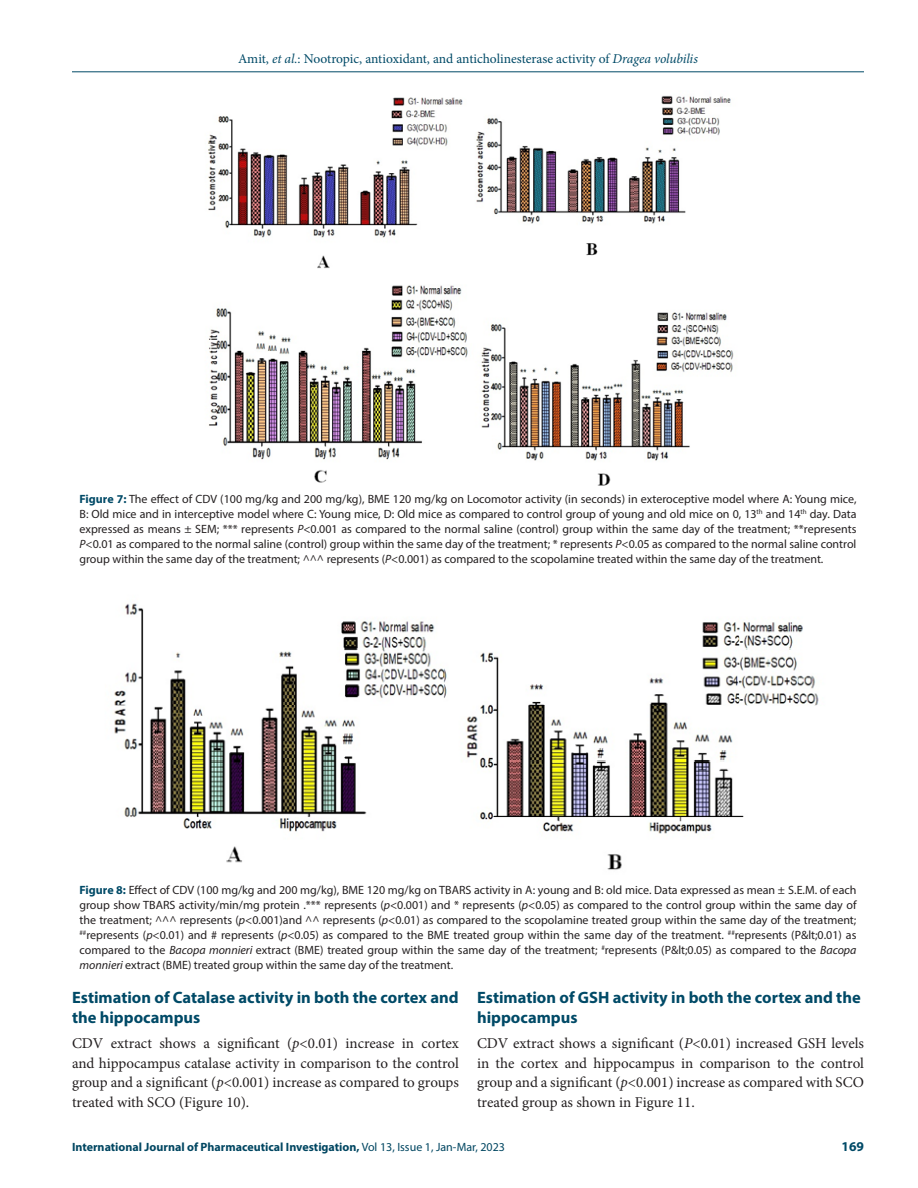
<style>
.page{position:relative;width:918px;height:1188px;background:#fff}
.page>*{position:absolute;margin:0;border:0;box-sizing:border-box;transform-origin:0 0}
.Heading_2{font:700 16.5px/19.5px "Myriad Pro";color:#004a67}
.Body_text__FO{font:15px/19.5px "Minion Pro";color:#231f20;text-align:justify}
.t1{font:13.5px "Minion Pro";letter-spacing:-.005em;color:#004a67}
.t2{font:700 13.5px "Myriad Pro";color:#004a67}
.FIG_Caption{font:12px/15px "Myriad Pro";color:#231f20;text-align:justify}
.t3{font:700 12px "Myriad Pro";color:#004661}
.s1{font-style:italic}
.s2{font-weight:700;color:#004a67}
.s3{font-weight:400}
</style>
<div class="page">
<hr style="left:72px;top:72px;width:792px;height:1px;background:#004a67">
<img style="left:208px;top:96px;width:526px;height:390px">
<img style="left:114px;top:603px;width:705px;height:267px">
<p class="t1" style="left:238px;top:50px;width:461px">Amit, <span class="s1">et al.</span>: Nootropic, antioxidant, and anticholinesterase activity of <span class="s1">Dragea volubilis</span></p>
<p class="FIG_Caption" style="left:80px;top:491px;width:779px"><span class="s2">Figure 7:</span> The effect of CDV (100 mg/kg and 200 mg/kg), BME 120 mg/kg on Locomotor activity (in seconds) in exteroceptive model where A: Young mice, B: Old mice and in interceptive model where C: Young mice, D: Old mice as compared to control group of young and old mice on 0, 13<sup>th</sup> and 14<sup>th</sup> day. Data expressed as means ± SEM; *** represents <span class="s1">P</span>&lt;0.001 as compared to the normal saline (control) group within the same day of the treatment; **represents <span class="s1">P</span>&lt;0.01 as compared to the normal saline (control) group within the same day of the treatment; * represents <span class="s1">P</span>&lt;0.05 as compared to the normal saline control group within the same day of the treatment; ^^^ represents (<span class="s1">P</span>&lt;0.001) as compared to the scopolamine treated within the same day of the treatment.</p>
<p class="FIG_Caption" style="left:79px;top:882px;width:779px"><span class="s2">Figure 8:</span> Effect of CDV (100 mg/kg and 200 mg/kg), BME 120 mg/kg on TBARS activity in A: young and B: old mice. Data expressed as mean ± S.E.M. of each group show TBARS activity/min/mg protein .*** represents (<span class="s1">p</span>&lt;0.001) and * represents (<span class="s1">p</span>&lt;0.05) as compared to the control group within the same day of the treatment; ^^^ represents (<span class="s1">p</span>&lt;0.001)and ^^ represents (<span class="s1">p</span>&lt;0.01) as compared to the scopolamine treated group within the same day of the treatment; <sup>##</sup>represents (<span class="s1">p</span>&lt;0.01) and # represents (<span class="s1">p</span>&lt;0.05) as compared to the BME treated group within the same day of the treatment. <sup>##</sup>represents (P&amp;lt;0.01) as compared to the <span class="s1">Bacopa monnieri</span> extract (BME) treated group within the same day of the treatment; <sup>#</sup>represents (P&amp;lt;0.05) as compared to the <span class="s1">Bacopa monnieri</span> extract (BME) treated group within the same day of the treatment.</p>
<p class="Heading_2" style="left:72px;top:987px;width:388px">Estimation of Catalase activity in both the cortex and the hippocampus</p>
<p class="Body_text__FO" style="left:72px;top:1034px;width:389px">CDV extract shows a significant (<span class="s1">p</span>&lt;0.01) increase in cortex and hippocampus catalase activity in comparison to the control group and a significant (<span class="s1">p</span>&lt;0.001) increase as compared to groups treated with SCO (Figure 10).</p>
<p class="Heading_2" style="left:477px;top:987px;width:385px">Estimation of GSH activity in both the cortex and the hippocampus</p>
<p class="Body_text__FO" style="left:477px;top:1034px;width:389px">CDV extract shows a significant (<span class="s1">P</span>&lt;0.01) increased GSH levels in the cortex and hippocampus in comparison to the control group and a significant (<span class="s1">p</span>&lt;0.001) increase as compared with SCO treated group as shown in Figure 11.</p>
<p class="t3" style="left:72px;top:1139px;width:435px">International Journal of Pharmaceutical Investigation, <span class="s3">Vol 13, Issue 1, Jan-Mar, 2023</span></p>
<p class="t2" style="left:842px;top:1137px;width:24px">169</p>
</div>
